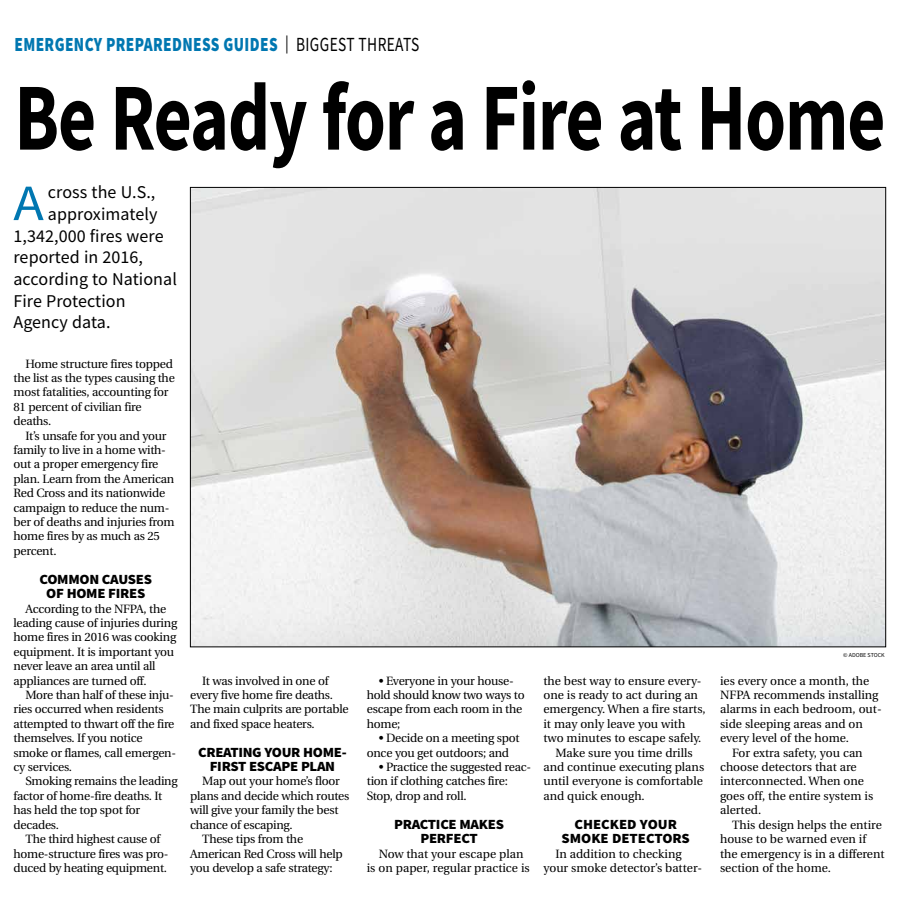
<style>
.page{position:relative;width:900px;height:908px;background:#fff}
.page>*{position:absolute;margin:0;border:0;box-sizing:border-box;transform-origin:0 0}
.t1{font:700 96px "Source Sans Pro";letter-spacing:-.015em;color:#000;scale:.77 1}
.t2{font:50.9px "Source Sans Pro";color:#0077b1;scale:1.1 1}
.t3{font:900 20px "Source Sans Pro";letter-spacing:.025em;color:#0077b1;scale:.77 1}
.t4{font:18px "Source Sans Pro";letter-spacing:.005em;color:#000}
.t5{font:900 14px/14.4px "Source Sans Pro";letter-spacing:-.02em;color:#000;text-align:center;scale:1.05 1}
.t6{font:900 14px/14.4px "Source Sans Pro";color:#000;text-align:center;scale:1.05 1}
.t7{font:12px/14.4px "Utopia";letter-spacing:-.02em;color:#000}
.t8{font:12px/14.4px "Utopia";color:#000;text-align:center}
.t9{font:6px "Source Sans Pro";color:#000}
.s1{font-weight:400;font-size:18px;color:#000}
.s2{font-weight:400;color:#000}
</style>
<div class="page">
<img style="left:192px;top:189px;width:692px;height:456px">
<h3 class="t3" style="left:14px;top:31px;width:528px">EMERGENCY PREPAREDNESS GUIDES <span class="s1">|</span> <span class="s2">BIGGEST THREATS</span></h3>
<h1 class="t1" style="left:14px;top:53px;width:1133px">Be Ready for a Fire at Home</h1>
<h2 class="t2" style="left:13px;top:171px;width:29px">A</h2>
<h3 class="t4" style="left:48px;top:181px;width:109px">cross the U.S.,</h3>
<h3 class="t4" style="left:48px;top:202px;width:111px">approximately</h3>
<h3 class="t4" style="left:13px;top:224px;width:152px">1,342,000 fires were</h3>
<h3 class="t4" style="left:13px;top:246px;width:131px">reported in 2016,</h3>
<h3 class="t4" style="left:13px;top:267px;width:165px">according to National</h3>
<h3 class="t4" style="left:13px;top:289px;width:114px">Fire Protection</h3>
<h3 class="t4" style="left:13px;top:310px;width:99px">Agency data.</h3>
<p class="t7" style="left:14px;top:356px;width:163px;text-indent:12px">Home structure fires topped the list as the types causing the most fatalities, accounting for<br>81 percent of civilian fire deaths.</p>
<p class="t7" style="left:14px;top:428px;width:163px;text-indent:12px">It’s unsafe for you and your family to live in a home with&shy;out a proper emergency fire plan. Learn from the American<br>Red Cross and its nationwide campaign to reduce the num&shy;ber of deaths and injuries from home fires by as much as 25 percent.</p>
<p class="t5" style="left:40px;top:571px;width:108px">COMMON CAUSES<br>OF HOME FIRES</p>
<p class="t7" style="left:14px;top:601px;width:165px;text-indent:12px">According to the NFPA, the leading cause of injuries during home fires in 2016 was cooking equipment. It is important you never leave an area until all appliances are turned off.</p>
<p class="t7" style="left:14px;top:687px;width:164px;text-indent:12px">More than half of these inju&shy;ries occurred when residents attempted to thwart off the fire themselves. If you notice smoke or flames, call emergen&shy;cy services.</p>
<p class="t7" style="left:14px;top:774px;width:166px;text-indent:12px">Smoking remains the leading factor of home-fire deaths. It has held the top spot for decades.</p>
<p class="t7" style="left:14px;top:831px;width:157px;text-align:center">The third highest cause of home-structure fires was pro&shy;duced by heating equipment.</p>
<p class="t7" style="left:190px;top:673px;width:160px;text-indent:12px">It was involved in one of every five home fire deaths.<br>The main culprits are portable and fixed space heaters.</p>
<p class="t5" style="left:198px;top:744px;width:143px">CREATING YOUR HOME-<br>FIRST ESCAPE PLAN</p>
<p class="t7" style="left:202px;top:774px;width:139px">Map out your home’s floor</p>
<p class="t7" style="left:190px;top:788px;width:161px">plans and decide which routes</p>
<p class="t7" style="left:190px;top:803px;width:150px">will give your family the best</p>
<p class="t7" style="left:190px;top:817px;width:104px">chance of escaping.</p>
<p class="t7" style="left:202px;top:831px;width:103px">These tips from the</p>
<p class="t7" style="left:190px;top:846px;width:154px">American Red Cross will help</p>
<p class="t7" style="left:190px;top:860px;width:144px">you develop a safe strategy:</p>
<p class="t7" style="left:367px;top:673px;width:159px;text-indent:12px">• Everyone in your house&shy;hold should know two ways to escape from each room in the home;</p>
<p class="t7" style="left:367px;top:731px;width:154px;text-indent:12px">• Decide on a meeting spot once you get outdoors; and</p>
<p class="t7" style="left:367px;top:759px;width:166px;text-indent:12px">• Practice the suggested reac&shy;tion if clothing catches fire:<br>Stop, drop and roll.</p>
<p class="t5" style="left:394px;top:816px;width:106px">PRACTICE MAKES<br>PERFECT</p>
<p class="t8" style="left:367px;top:846px;width:165px">Now that your escape plan<br>is on paper, regular practice is</p>
<p class="t8" style="left:543px;top:673px;width:160px">the best way to ensure every-</p>
<p class="t8" style="left:543px;top:687px;width:156px">one is ready to act during an</p>
<p class="t8" style="left:543px;top:702px;width:164px">emergency. When a fire starts,</p>
<p class="t8" style="left:543px;top:716px;width:143px">it may only leave you with</p>
<p class="t8" style="left:543px;top:731px;width:160px">two minutes to escape safely.</p>
<p class="t8" style="left:555px;top:745px;width:139px">Make sure you time drills</p>
<p class="t8" style="left:543px;top:759px;width:162px">and continue executing plans</p>
<p class="t8" style="left:543px;top:774px;width:161px">until everyone is comfortable</p>
<p class="t8" style="left:543px;top:788px;width:103px">and quick enough.</p>
<p class="t6" style="left:562px;top:816px;width:124px">CHECKED YOUR<br>SMOKE DETECTORS</p>
<p class="t8" style="left:543px;top:846px;width:160px;text-align:left;text-indent:12px">In addition to checking your smoke detector’s batter-</p>
<p class="t9" style="left:843px;top:651px;width:43px">© ADOBE STOCK</p>
<p class="t8" style="left:720px;top:673px;width:151px">ies every once a month, the</p>
<p class="t8" style="left:720px;top:687px;width:160px">NFPA recommends installing</p>
<p class="t8" style="left:720px;top:702px;width:163px">alarms in each bedroom, out-</p>
<p class="t8" style="left:720px;top:716px;width:144px">side sleeping areas and on</p>
<p class="t8" style="left:720px;top:731px;width:130px">every level of the home.</p>
<p class="t8" style="left:732px;top:745px;width:132px">For extra safety, you can</p>
<p class="t8" style="left:720px;top:759px;width:138px">choose detectors that are</p>
<p class="t8" style="left:720px;top:774px;width:146px">interconnected. When one</p>
<p class="t8" style="left:720px;top:788px;width:155px">goes off, the entire system is</p>
<p class="t8" style="left:720px;top:803px;width:43px">alerted.</p>
<p class="t8" style="left:732px;top:817px;width:151px">This design helps the entire</p>
<p class="t8" style="left:720px;top:831px;width:148px">house to be warned even if</p>
<p class="t8" style="left:720px;top:846px;width:166px">the emergency is in a different</p>
<p class="t8" style="left:720px;top:860px;width:112px">section of the home.</p>
</div>
